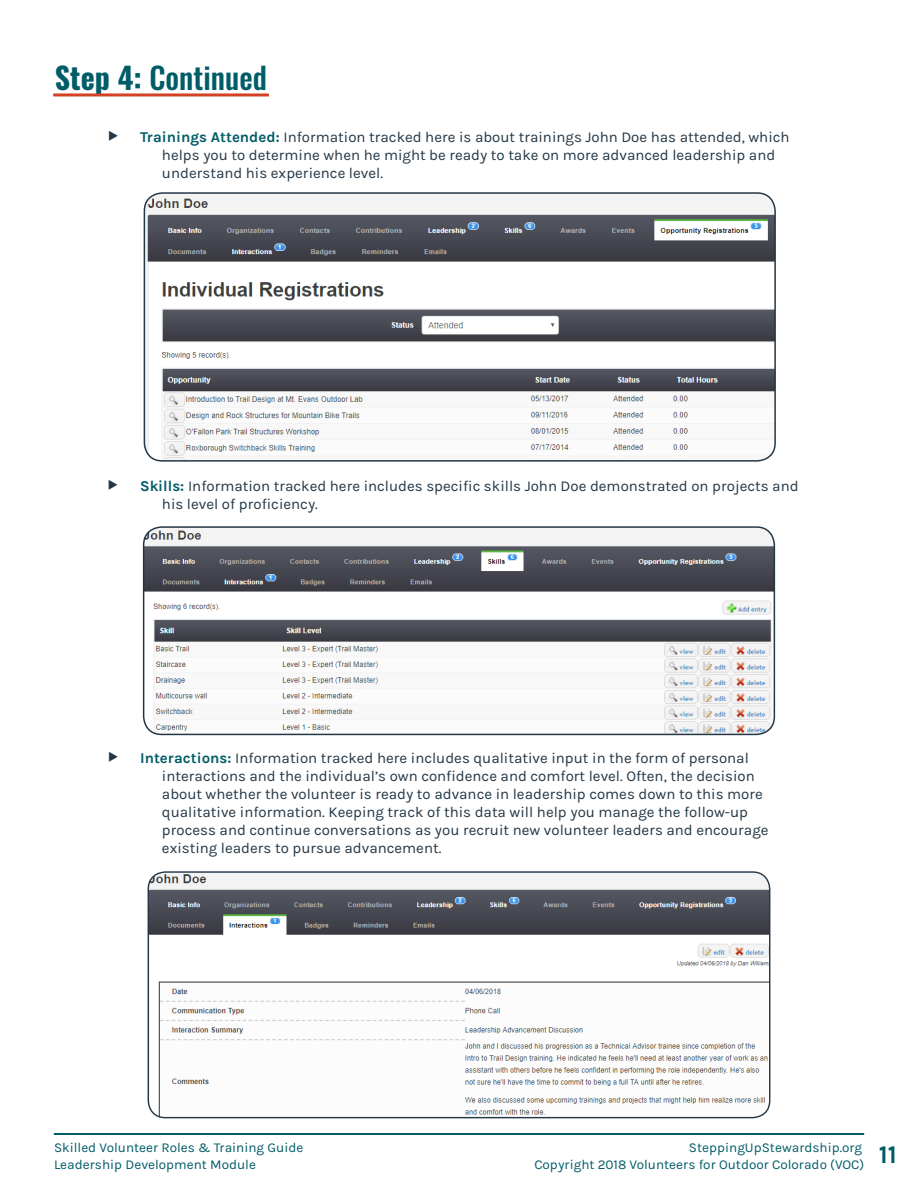
<style>
.page{position:relative;width:918px;height:1188px;background:#fff}
.page>*{position:absolute;margin:0;border:0;box-sizing:border-box;transform-origin:0 0}
.t1{font:500 30px "Oswald";color:#005c67}
.t2{font:15px/18px "Karla";color:#233746}
.t3{font:13.5px "Karla";color:#005c67}
.s1{font-weight:700}
.s2{font-weight:700;color:#005c67}
</style>
<div class="page">
<hr style="left:54px;top:1133px;width:810px;height:2px;background:#015c67">
<hr style="left:53px;top:93px;width:216px;height:3px;background:#d44124">
<img style="left:144px;top:193px;width:631px;height:268px">
<div style="left:144px;top:192px;width:632px;height:270px;border:2px solid #233746;border-radius:18px"></div>
<img style="left:144px;top:527px;width:630px;height:207px">
<div style="left:143px;top:526px;width:632px;height:209px;border:2px solid #233746;border-radius:18px"></div>
<img style="left:148px;top:872px;width:622px;height:246px">
<div style="left:148px;top:871px;width:622px;height:247px;border:1px solid #233746;border-radius:17px"></div>
<h1 class="t1" style="left:55px;top:62px;width:214px"><span class="s1">Step 4:</span> Continued</h1>
<p class="t2" style="left:162px;top:128px;width:629px;text-indent:-54px">◆ <span class="s2">Trainings Attended:</span> Information tracked here is about trainings John Doe has attended, which helps you to determine when he might be ready to take on more advanced leadership and understand his experience level.</p>
<p class="t2" style="left:162px;top:477px;width:638px;text-indent:-54px">◆ <span class="s2">Skills:</span> Information tracked here includes specific skills John Doe demonstrated on projects and his level of proficiency.</p>
<p class="t2" style="left:162px;top:749px;width:608px;text-indent:-54px">◆ <span class="s2">Interactions:</span> Information tracked here includes qualitative input in the form of personal interactions and the individual’s own confidence and comfort level. Often, the decision about whether the volunteer is ready to advance in leadership comes down to this more qualitative information. Keeping track of this data will help you manage the follow-up process and continue conversations as you recruit new volunteer leaders and encourage existing leaders to pursue advancement.</p>
<p class="t3" style="left:54px;top:1141px;width:251px">Skilled Volunteer Roles &amp; Training Guide</p>
<p class="t3" style="left:689px;top:1141px;width:175px">SteppingUpStewardship.org</p>
<p class="t3" style="left:54px;top:1157px;width:204px">Leadership Development Module</p>
<p class="t3" style="left:534px;top:1157px;width:364px">Copyright 2018 Volunteers for Outdoor Colorado (VOC) <sup>11</sup></p>
</div>
